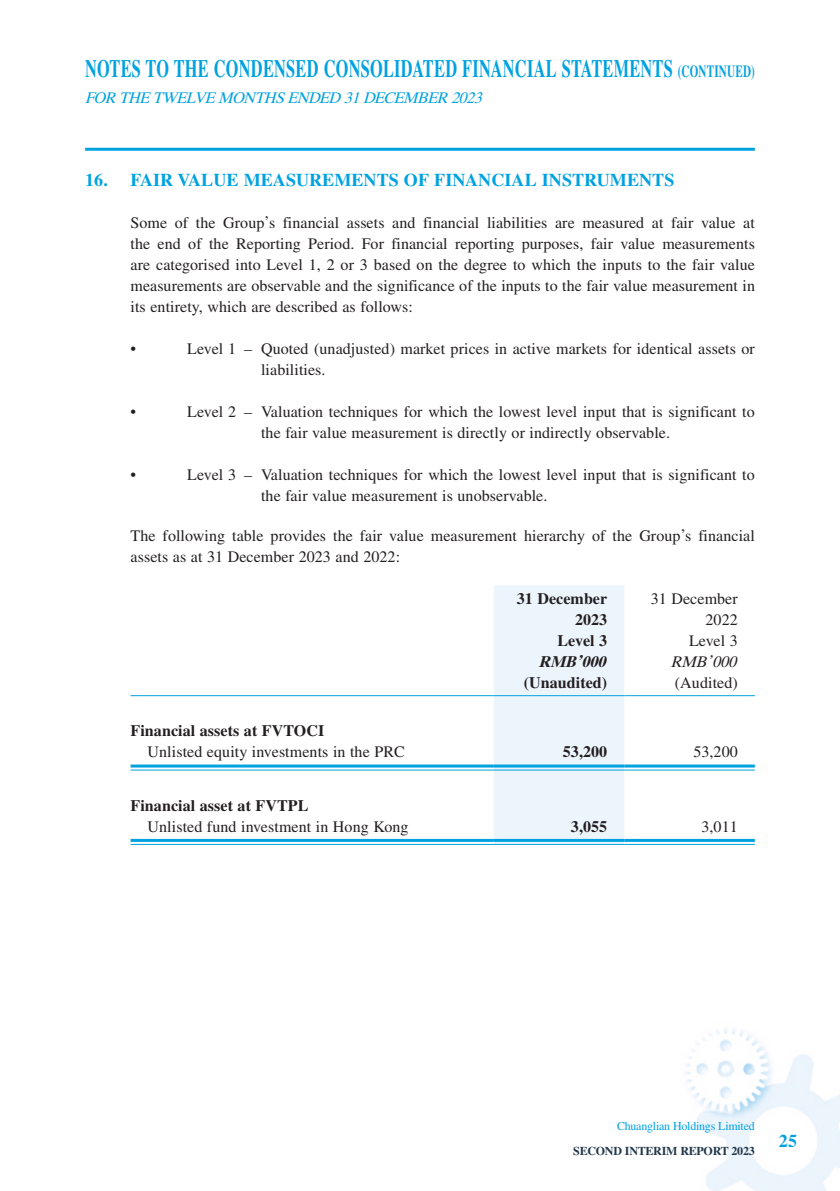
<style>
.page{position:relative;width:840px;height:1191px;background:#fff}
.page>*{position:absolute;margin:0;border:0;box-sizing:border-box;transform-origin:0 0}
.t1{font:700 25px "Times LT Std";letter-spacing:.02em;color:#00a2df;scale:.65 1}
.Heading_1{font:700 18px "Times LT Std";letter-spacing:.005em;color:#00a2df}
.Body_Text{font:16px/21px "Times LT Std";letter-spacing:.005em;color:#231f20}
.Body_Text-2{font:700 16px "Times LT Std";letter-spacing:.005em;color:#231f20}
.t2{font:italic 16px "Times LT Std";color:#00a2df}
.Body_Text-3{font:italic 700 16px "Times LT Std";color:#231f20}
.Body_Text-4{font:italic 16px "Times LT Std";color:#231f20}
.t3{font:12px "Times LT Std";letter-spacing:-.02em;color:#00a2df}
.t4{font:700 12px "Times LT Std";letter-spacing:-.02em;color:#22384c}
.s1{font-size:17px}
</style>
<div class="page">
<img style="left:85px;top:147px;width:754px;height:1044px">
<hr style="left:85px;top:148px;width:669px;height:3px;background:#00a2df">
<div style="left:493px;top:585px;width:131px;height:259px;background:#edf5fc"></div>
<hr style="left:130px;top:695px;width:363px;height:1px;background:#00a2df">
<hr style="left:493px;top:695px;width:131px;height:1px;background:#00a2df">
<hr style="left:624px;top:695px;width:130px;height:1px;background:#00a2df">
<hr style="left:130px;top:764px;width:363px;height:3px;background:#00a2df">
<hr style="left:130px;top:769px;width:363px;height:1px;background:#00a2df">
<hr style="left:493px;top:764px;width:131px;height:3px;background:#00a2df">
<hr style="left:493px;top:769px;width:131px;height:1px;background:#00a2df">
<hr style="left:624px;top:764px;width:130px;height:3px;background:#00a2df">
<hr style="left:624px;top:769px;width:130px;height:1px;background:#00a2df">
<hr style="left:130px;top:839px;width:363px;height:3px;background:#00a2df">
<hr style="left:130px;top:844px;width:363px;height:1px;background:#00a2df">
<hr style="left:493px;top:839px;width:131px;height:3px;background:#00a2df">
<hr style="left:493px;top:844px;width:131px;height:1px;background:#00a2df">
<hr style="left:624px;top:839px;width:130px;height:3px;background:#00a2df">
<hr style="left:624px;top:844px;width:130px;height:1px;background:#00a2df">
<h1 class="t1" style="left:85px;top:54px;width:1031px">NOTES TO THE CONDENSED CONSOLIDATED FINANCIAL STATEMENTS <span class="s1">(CONTINUED)</span></h1>
<p class="t2" style="left:85px;top:88px;width:403px">FOR THETWELVEMONTHSENDED 31DECEMBER 2023</p>
<p class="Heading_1" style="left:85px;top:169px;width:590px">16. FAIR VALUE MEASUREMENTS OF FINANCIAL INSTRUMENTS</p>
<p class="Body_Text" style="left:130px;top:212px;width:625px;text-align:justify">Some of the Group’s financial assets and financial liabilities are measured at fair value at the end of the Reporting Period. For financial reporting purposes, fair value measurements are categorised into Level 1, 2 or 3 based on the degree to which the inputs to the fair value measurements are observable and the significance of the inputs to the fair value measurement in its entirety, which are described as follows:</p>
<p class="Body_Text" style="left:130px;top:338px;width:7px">•</p>
<p class="Body_Text" style="left:187px;top:338px;width:50px">Level 1</p>
<p class="Body_Text" style="left:244px;top:338px;width:9px">–</p>
<p class="Body_Text" style="left:261px;top:338px;width:495px">Quoted (unadjusted) market prices in active markets for identical assets or liabilities.</p>
<p class="Body_Text" style="left:130px;top:401px;width:7px">•</p>
<p class="Body_Text" style="left:187px;top:401px;width:50px">Level 2</p>
<p class="Body_Text" style="left:244px;top:401px;width:9px">–</p>
<p class="Body_Text" style="left:261px;top:401px;width:495px">Valuation techniques for which the lowest level input that is significant to the fair value measurement is directly or indirectly observable.</p>
<p class="Body_Text" style="left:130px;top:464px;width:7px">•</p>
<p class="Body_Text" style="left:187px;top:464px;width:50px">Level 3</p>
<p class="Body_Text" style="left:244px;top:464px;width:9px">–</p>
<p class="Body_Text" style="left:261px;top:464px;width:495px">Valuation techniques for which the lowest level input that is significant to the fair value measurement is unobservable.</p>
<p class="Body_Text" style="left:130px;top:525px;width:625px">The following table provides the fair value measurement hierarchy of the Group’s financial assets as at 31 December 2023 and 2022:</p>
<p class="Body_Text-2" style="left:516px;top:589px;width:92px">31 December</p>
<p class="Body_Text" style="left:650px;top:588px;width:88px">31 December</p>
<p class="Body_Text-2" style="left:574px;top:610px;width:34px">2023</p>
<p class="Body_Text" style="left:705px;top:609px;width:34px">2022</p>
<p class="Body_Text-2" style="left:557px;top:631px;width:51px">Level 3</p>
<p class="Body_Text" style="left:688px;top:630px;width:50px">Level 3</p>
<p class="Body_Text-3" style="left:538px;top:652px;width:74px">RMB’000</p>
<p class="Body_Text-4" style="left:670px;top:653px;width:72px">RMB’000</p>
<p class="Body_Text-2" style="left:523px;top:673px;width:85px">(Unaudited)</p>
<p class="Body_Text" style="left:674px;top:672px;width:64px">(Audited)</p>
<p class="Body_Text-2" style="left:130px;top:721px;width:195px">Financial assets at FVTOCI</p>
<p class="Body_Text" style="left:147px;top:741px;width:258px">Unlisted equity investments in the PRC</p>
<p class="Body_Text-2" style="left:562px;top:742px;width:46px">53,200</p>
<p class="Body_Text" style="left:693px;top:741px;width:46px">53,200</p>
<p class="Body_Text-2" style="left:130px;top:795px;width:179px">Financial asset at FVTPL</p>
<p class="Body_Text" style="left:147px;top:815px;width:262px">Unlisted fund investment in Hong Kong</p>
<p class="Body_Text-2" style="left:570px;top:816px;width:38px">3,055</p>
<p class="Body_Text" style="left:701px;top:815px;width:38px">3,011</p>
<p class="t3" style="left:616px;top:1118px;width:139px">Chuanglian Holdings Limited</p>
<p class="t4" style="left:573px;top:1143px;width:183px">SECOND INTERIM REPORT 2023</p>
<p class="Heading_1" style="left:778px;top:1129px;width:20px">25</p>
</div>
